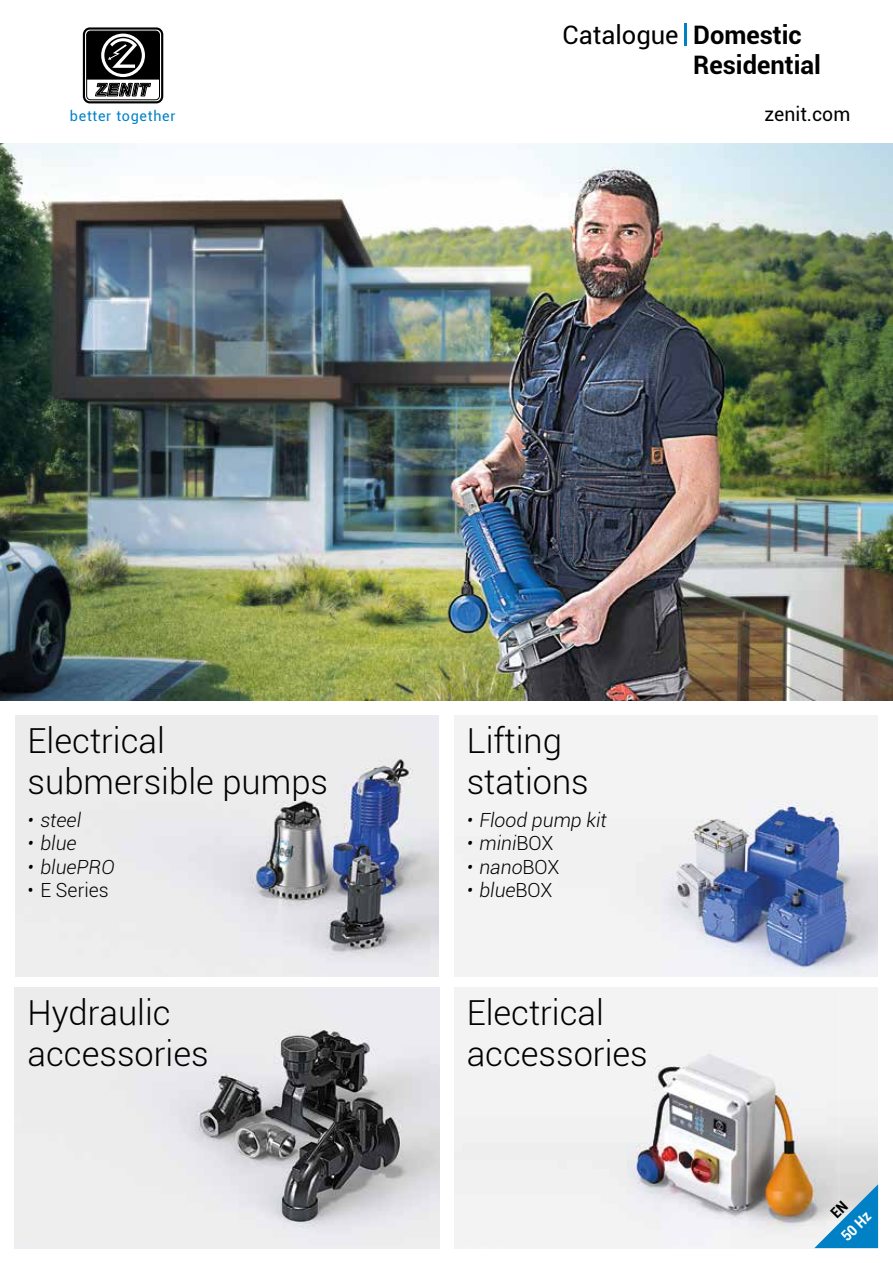
<style>
.page{position:relative;width:893px;height:1263px;background:#fff}
.page>*{position:absolute;margin:0;border:0;box-sizing:border-box;transform-origin:0 0}
.t1{font:300 34.5px/41.4px "Roboto";color:#000}
.t2{font:700 25.5px/29.7px "Roboto";color:#000}
.t3{font:italic 300 19.5px "Roboto";color:#000}
.t4{font:19.5px "Roboto";color:#000}
.t5{font:300 19.5px "Roboto";color:#000}
.t6{font:700 condensed 15px "Roboto";color:#fff}
.t7{font:14.4px "Roboto";letter-spacing:.05em;color:#0082c7}
.s1{font-weight:400}
.s2{font-style:normal}
</style>
<div class="page">
<img style="left:16px;top:715px;width:422px;height:261px">
<img style="left:455px;top:715px;width:422px;height:261px">
<img style="left:0;top:143px;width:893px;height:557px">
<img style="left:15px;top:987px;width:424px;height:261px">
<img style="left:455px;top:987px;width:422px;height:261px">
<svg style="left:84px;top:29px;width:78px;height:73px"></svg>
<div style="left:83px;top:27px;width:80px;height:76px;border:2px solid #000;border-radius:6px"></div>
<div style="left:86px;top:31px;width:74px;height:69px;border:1px solid #000;border-radius:4px"></div>
<svg style="left:87px;top:31px;width:72px;height:65px"></svg>
<hr style="left:685px;top:23px;width:2px;height:22px;background:#0081c6">
<svg style="left:814px;top:1184px;width:64px;height:64px;background:#70afd1"></svg>
<p class="t7" style="left:70px;top:106px;width:107px">better together</p>
<p class="t2" style="left:693px;top:20px;width:129px;text-indent:-130px"><span class="s1">Catalogue</span> Domestic<br>Residential</p>
<p class="t4" style="left:764px;top:100px;width:87px">zenit.com</p>
<p class="t1" style="left:28px;top:719px;width:302px">Electrical submersible pumps</p>
<p class="t1" style="left:467px;top:719px;width:124px">Lifting stations</p>
<p class="t3" style="left:28px;top:806px;width:55px">• steel</p>
<p class="t3" style="left:28px;top:830px;width:50px">• blue</p>
<p class="t3" style="left:28px;top:853px;width:88px">• bluePRO</p>
<p class="t5" style="left:28px;top:877px;width:83px">• E Series</p>
<p class="t3" style="left:467px;top:806px;width:142px">• Flood pump kit</p>
<p class="t3" style="left:467px;top:830px;width:88px">• mini<span class="s2">BOX</span></p>
<p class="t3" style="left:467px;top:853px;width:94px">• nano<span class="s2">BOX</span></p>
<p class="t3" style="left:467px;top:877px;width:87px">• blue<span class="s2">BOX</span></p>
<p class="t1" style="left:28px;top:991px;width:183px">Hydraulic accessories</p>
<p class="t1" style="left:467px;top:991px;width:183px">Electrical accessories</p>
<p class="t6" style="left:836px;top:1231px;width:37px;rotate:-45deg">50 Hz</p>
</div>
